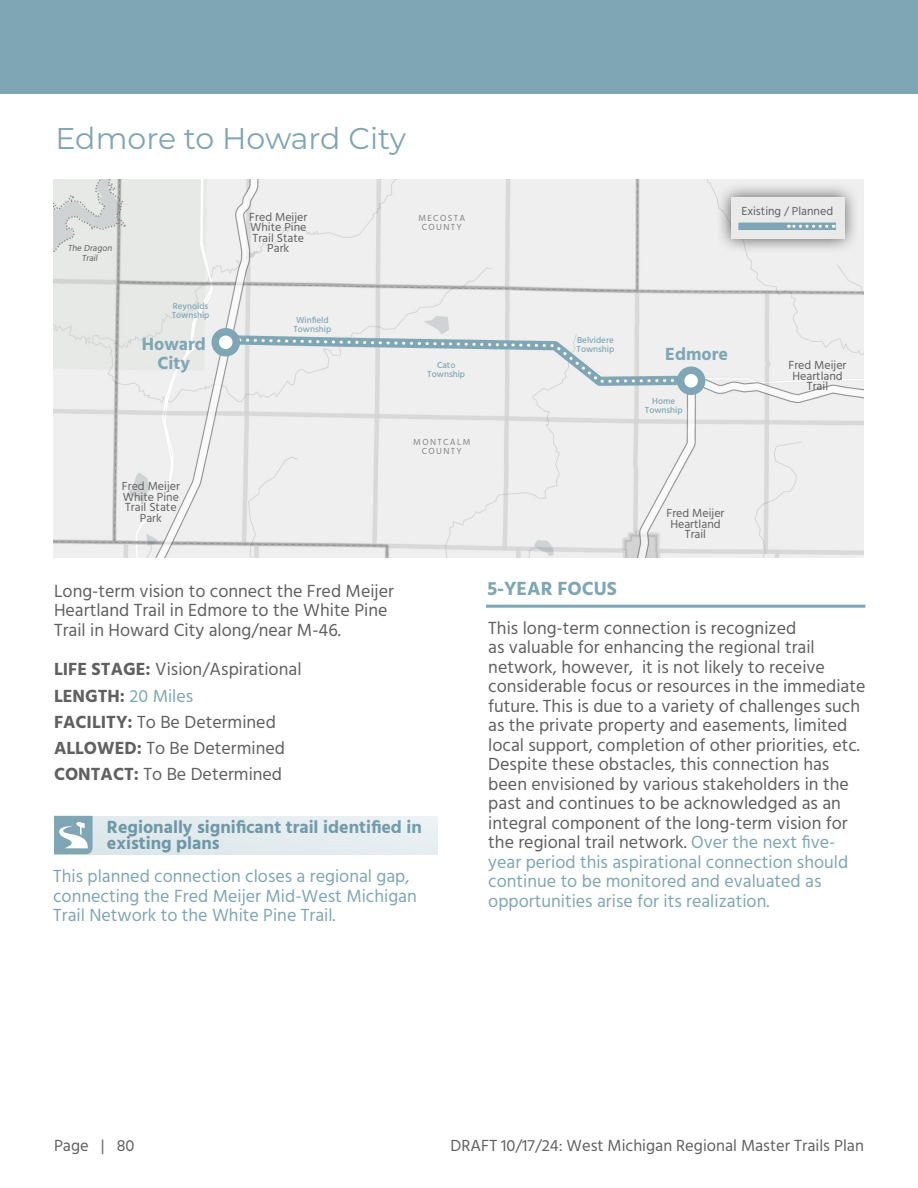
<style>
.page{position:relative;width:918px;height:1188px;background:#fff}
.page>*{position:absolute;margin:0;border:0;box-sizing:border-box;transform-origin:0 0}
.Heading_2{font:30px "Montserrat";letter-spacing:-.005em;color:#7ea6b4}
.Body{font:700 19.5px "Hind";color:#7ea6b4}
.Body-2{font:18px/19.5px "Hind";color:#606060}
.Body-3{font:18px/19.5px "Hind";color:#7ea6b4}
.Bullets{font:18px/19.5px "Hind";color:#606060}
.Body-4{font:700 18px/19.5px "Hind";color:#7ea6b4;text-align:center}
.Body-5{font:700 18px "Hind";color:#606060}
.t1{font:16.5px "Hind";color:#606060}
.Body-6{font:12px/10.5px "Hind";color:#606060;text-align:center}
.Body-7{font:500 9px/9px "Hind";color:#7ea6b4}
.Body-8{font:9px/9px "Hind";letter-spacing:.15em;color:#828383;text-align:center}
.Body-9{font:9px/10.5px "Hind";color:#606060;text-align:center}
.s1{font-weight:700}
.s2{font-weight:400;color:#7ea6b4}
.s3{color:#7ea6b4}
</style>
<div class="page">
<img style="left:54px;top:180px;width:810px;height:378px">
<div style="left:215px;top:332px;width:21px;height:21px;background:#fff;border-radius:50%"></div>
<div style="left:212px;top:328px;width:28px;height:29px;border:8px solid #7ea6b4;border-radius:50%"></div>
<div style="left:681px;top:370px;width:21px;height:21px;background:#fff;border-radius:50%"></div>
<div style="left:677px;top:367px;width:28px;height:28px;border:8px solid #7ea6b4;border-radius:50%"></div>
<hr style="left:486px;top:605px;width:379px;height:3px;background:#7ea6b4">
<div style="left:0;top:0;width:918px;height:94px;background:#7ea6b4"></div>
<div style="left:716px;top:182px;width:143px;height:72px;background:#231f20;opacity:.75"></div>
<div style="left:731px;top:197px;width:113px;height:42px;background:#eaeaea"></div>
<div style="left:738px;top:223px;width:98px;height:7px;background:#7ea6b4"></div>
<svg style="left:788px;top:225px;width:39px;height:3px"></svg>
<div style="left:54px;top:816px;width:384px;height:38px;background:#e4ecef"></div>
<svg style="left:54px;top:816px;width:39px;height:38px"></svg>
<p class="Heading_2" style="left:56px;top:118px;width:352px">Edmore to Howard City</p>
<p class="Body-9" style="left:68px;top:243px;width:48px">The Dragon<br>Trail</p>
<p class="Body-7" style="left:172px;top:302px;width:39px">Reynolds<br>Township</p>
<p class="Body-6" style="left:249px;top:212px;width:60px">Fred Meijer<br>White Pine<br>Trail State<br>Park</p>
<p class="Body-7" style="left:293px;top:316px;width:39px">Winfield<br>Township</p>
<p class="Body-8" style="left:418px;top:214px;width:48px">MECOSTA<br>COUNTY</p>
<p class="Body-6" style="left:741px;top:206px;width:93px">Existing / Planned</p>
<p class="Body-7" style="left:577px;top:336px;width:39px">Belvidere<br>Township</p>
<p class="Body-4" style="left:142px;top:334px;width:66px">Howard<br>City</p>
<p class="Body-4" style="left:665px;top:344px;width:64px">Edmore</p>
<p class="Body-7" style="left:427px;top:361px;width:39px;text-align:center">Cato<br>Township</p>
<p class="Body-6" style="left:789px;top:360px;width:60px">Fred Meijer<br>Heartland<br>Trail</p>
<p class="Body-6" style="left:122px;top:482px;width:60px">Fred Meijer<br>White Pine<br>Trail State<br>Park</p>
<p class="Body-8" style="left:413px;top:438px;width:59px">MONTCALM<br>COUNTY</p>
<p class="Bullets" style="left:54px;top:582px;width:342px">Long-term vision to connect the Fred Meijer<br>Heartland Trail in Edmore to the White Pine<br>Trail in Howard City along/near M-46.</p>
<p class="Body-2" style="left:54px;top:661px;width:249px"><span class="s1">LIFE STAGE:</span> Vision/Aspirational</p>
<p class="Body-5" style="left:54px;top:685px;width:141px">LENGTH: <span class="s2">20 Miles</span></p>
<p class="Body-2" style="left:54px;top:713px;width:223px"><span class="s1">FACILITY:</span> To Be Determined</p>
<p class="Body-2" style="left:54px;top:739px;width:233px"><span class="s1">ALLOWED:</span> To Be Determined</p>
<p class="Body-2" style="left:54px;top:766px;width:230px"><span class="s1">CONTACT:</span> To Be Determined</p>
<p class="Body-4" style="left:107px;top:818px;width:316px;line-height:16.5px;text-align:left">Regionally significant trail identified in existing plans</p>
<p class="Body-3" style="left:53px;top:868px;width:365px">This planned connection closes a regional gap, connecting the Fred Meijer Mid-West Michigan<br>Trail Network to the White Pine Trail.</p>
<p class="Body-7" style="left:645px;top:397px;width:39px;text-align:center">Home<br>Township</p>
<p class="Body-6" style="left:667px;top:508px;width:60px">Fred Meijer<br>Heartland<br>Trail</p>
<p class="Body" style="left:487px;top:577px;width:131px">5-YEAR FOCUS</p>
<p class="Body-2" style="left:488px;top:619px;width:379px">This long-term connection is recognized<br>as valuable for enhancing the regional trail network, however, it is not likely to receive considerable focus or resources in the immediate future. This is due to a variety of challenges such as the private property and easements, limited local support, completion of other priorities, etc.<br>Despite these obstacles, this connection has been envisioned by various stakeholders in the past and continues to be acknowledged as an integral component of the long-term vision for the regional trail network. <span class="s3">Over the next five&shy;year period this aspirational connection should continue to be monitored and evaluated as opportunities arise for its realization.</span></p>
<p class="t1" style="left:54px;top:1135px;width:82px">Page | 80</p>
<p class="t1" style="left:451px;top:1135px;width:415px">DRAFT 10/17/24: West Michigan Regional Master Trails Plan</p>
</div>
